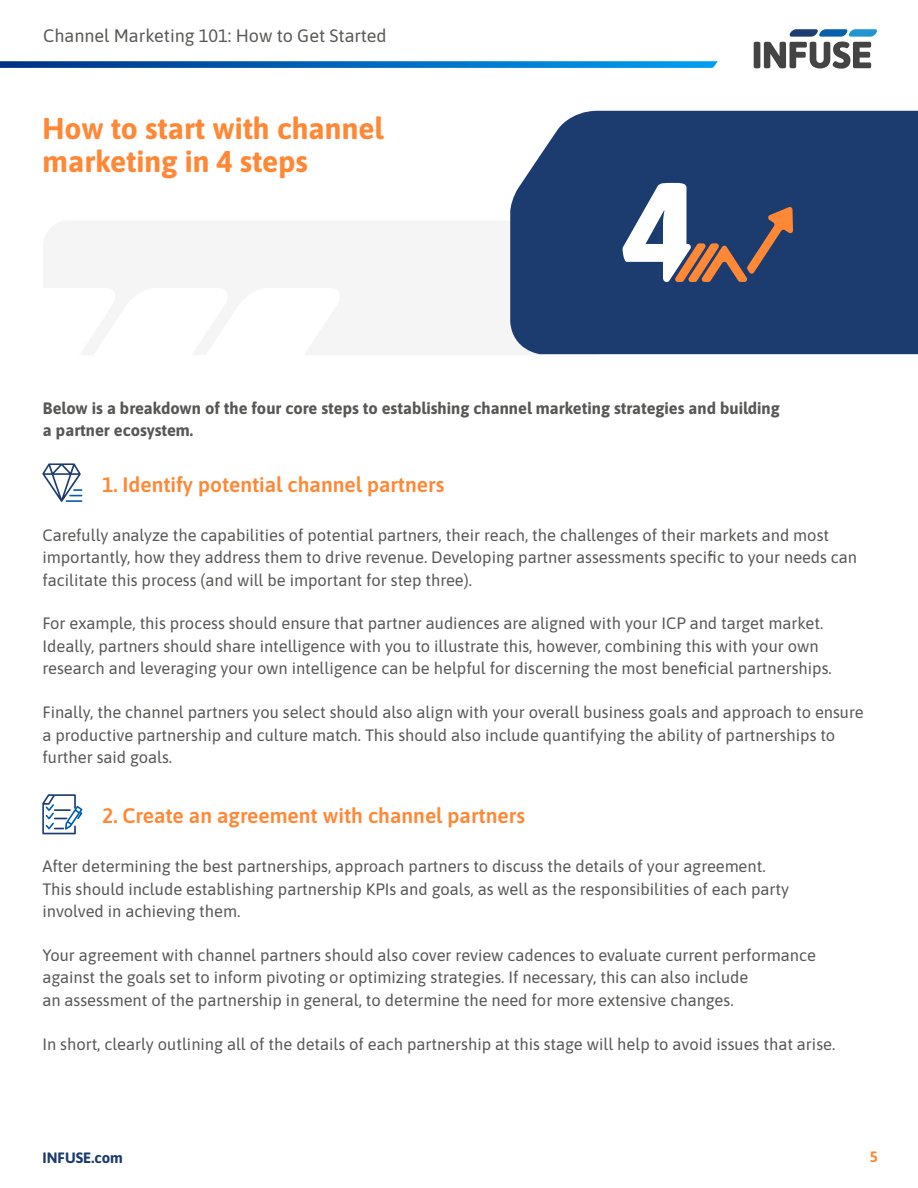
<style>
.page{position:relative;width:918px;height:1188px;background:#fff}
.page>*{position:absolute;margin:0;border:0;box-sizing:border-box;transform-origin:0 0}
.t1{font:700 30px/33px "Asap";color:#fe8836}
.t2{font:600 21px "Asap";color:#fe8836}
.t3{font:18px "Asap";color:#585856}
.t4{font:16.5px/22.5px "Asap";color:#575756}
.t5{font:700 16.5px/22.5px "Asap";color:#575756}
.t6{font:700 15px "Asap";color:#1c3c70}
.t7{font:700 15px "Asap";color:#fe8636}
</style>
<div class="page">
<svg style="left:0;top:61px;width:718px;height:7px;background:#0d6ebf"></svg>
<svg style="left:754px;top:29px;width:123px;height:40px"></svg>
<div style="left:43px;top:220px;width:573px;height:135px;background:#f5f5f5;border-radius:26px"></div>
<div style="left:510px;top:111px;width:408px;height:243px;background:#1c3c70"></div>
<svg style="left:623px;top:183px;width:170px;height:99px"></svg>
<svg style="left:42px;top:463px;width:40px;height:39px"></svg>
<svg style="left:42px;top:794px;width:40px;height:40px"></svg>
<p class="t3" style="left:43px;top:23px;width:345px">Channel Marketing 101: How to Get Started</p>
<h1 class="t1" style="left:43px;top:110px;width:342px">How to start with channel marketing in 4 steps</h1>
<p class="t5" style="left:43px;top:396px;width:738px">Below is a breakdown of the four core steps to establishing channel marketing strategies and building a partner ecosystem.</p>
<p class="t2" style="left:102px;top:470px;width:344px">1. Identify potential channel partners</p>
<p class="t4" style="left:42px;top:523px;width:816px">Carefully analyze the capabilities of potential partners, their reach, the challenges of their markets and most importantly, how they address them to drive revenue. Developing partner assessments specific to your needs can facilitate this process (and will be important for step three).</p>
<p class="t4" style="left:42px;top:611px;width:791px">For example, this process should ensure that partner audiences are aligned with your ICP and target market.<br>Ideally, partners should share intelligence with you to illustrate this, however, combining this with your own research and leveraging your own intelligence can be helpful for discerning the most beneficial partnerships.</p>
<p class="t4" style="left:42px;top:700px;width:823px">Finally, the channel partners you select should also align with your overall business goals and approach to ensure a productive partnership and culture match. This should also include quantifying the ability of partnerships to further said goals.</p>
<p class="t2" style="left:102px;top:802px;width:424px">2. Create an agreement with channel partners</p>
<p class="t4" style="left:42px;top:854px;width:748px">After determining the best partnerships, approach partners to discuss the details of your agreement.<br>This should include establishing partnership KPIs and goals, as well as the responsibilities of each party involved in achieving them.</p>
<p class="t4" style="left:42px;top:943px;width:775px">Your agreement with channel partners should also cover review cadences to evaluate current performance against the goals set to inform pivoting or optimizing strategies. If necessary, this can also include<br>an assessment of the partnership in general, to determine the need for more extensive changes.</p>
<p class="t4" style="left:42px;top:1032px;width:794px">In short, clearly outlining all of the details of each partnership at this stage will help to avoid issues that arise.</p>
<p class="t6" style="left:43px;top:1147px;width:82px">INFUSE.com</p>
<p class="t7" style="left:870px;top:1146px;width:10px">5</p>
</div>
